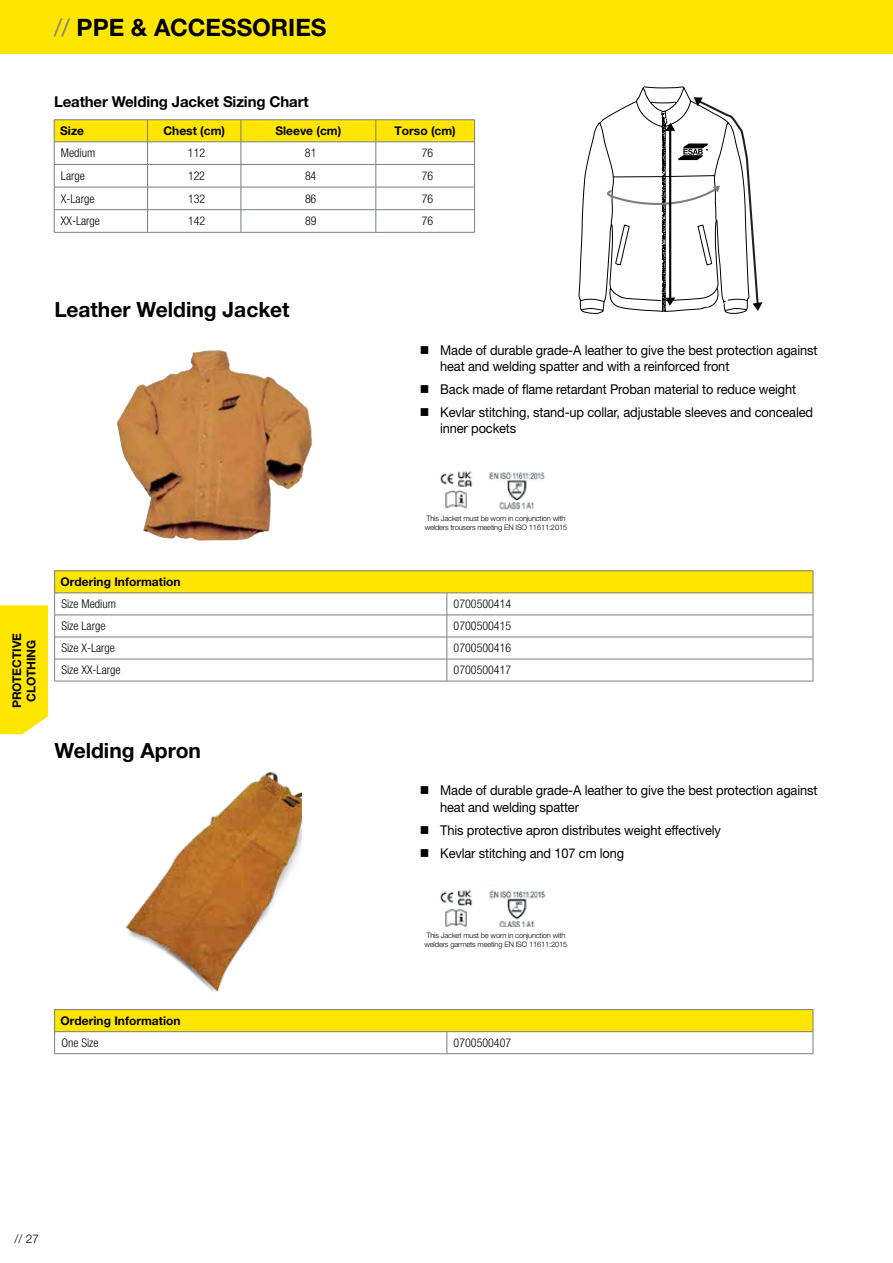
<style>
.page{position:relative;width:893px;height:1263px;background:#fff}
.page>*{position:absolute;margin:0;border:0;box-sizing:border-box;transform-origin:0 0}
.t1{font:700 24px "Helvetica Neue LTW1 G";color:#000}
.t2{font:700 21px "Helvetica Neue LTW1 G";color:#000}
.t3{font:700 15px "Helvetica Neue LT Std";letter-spacing:-.01em;color:#000}
.t4{font:13.5px/16.2px "Helvetica Neue LT Std";letter-spacing:-.01em;color:#000;scale:.95 1}
.t5{font:300 condensed 12px "Helvetica Neue LT Pro";color:#000}
.t6{font:700 12px "Helvetica Neue LT Pro";color:#000}
.t7{font:700 12px/14.4px "Helvetica Neue LTW1 G";color:#000;text-align:center}
.t8{font:300 12px "Helvetica Neue LT Pro";color:#000}
.t9{font:300 7.5px/9px "Helvetica Neue LT Std";letter-spacing:-.02em;color:#000}
.s1{font-weight:400;color:#808285}
</style>
<div class="page">
<div style="left:0;top:0;width:893px;height:54px;background:#ffe600"></div>
<div style="left:0;top:605px;width:48px;height:129px;background:#ffe600"></div>
<div style="left:55px;top:1010px;width:758px;height:22px;background:#ffe600"></div>
<hr style="left:54px;top:1009px;width:393px;height:1px;background:#797d82">
<hr style="left:447px;top:1009px;width:366px;height:1px;background:#797d82">
<hr style="left:54px;top:1031px;width:393px;height:1px;background:#797d82">
<svg style="left:54px;top:1010px;width:1px;height:43px"></svg>
<hr style="left:447px;top:1031px;width:366px;height:1px;background:#797d82">
<svg style="left:447px;top:1032px;width:1px;height:21px"></svg>
<svg style="left:813px;top:1010px;width:1px;height:43px"></svg>
<hr style="left:54px;top:1053px;width:393px;height:1px;background:#797d82">
<hr style="left:447px;top:1053px;width:366px;height:1px;background:#797d82">
<img style="left:125px;top:771px;width:177px;height:221px">
<img style="left:117px;top:350px;width:195px;height:191px">
<div style="left:55px;top:571px;width:758px;height:22px;background:#ffe600"></div>
<hr style="left:54px;top:571px;width:393px;height:1px;background:#797d82">
<hr style="left:447px;top:571px;width:366px;height:1px;background:#797d82">
<hr style="left:54px;top:593px;width:393px;height:1px;background:#797d82">
<hr style="left:447px;top:593px;width:366px;height:1px;background:#797d82">
<hr style="left:54px;top:615px;width:393px;height:1px;background:#797d82">
<hr style="left:447px;top:615px;width:366px;height:1px;background:#797d82">
<hr style="left:54px;top:637px;width:393px;height:1px;background:#797d82">
<hr style="left:447px;top:637px;width:366px;height:1px;background:#797d82">
<hr style="left:54px;top:659px;width:393px;height:1px;background:#797d82">
<svg style="left:54px;top:571px;width:1px;height:110px"></svg>
<hr style="left:447px;top:659px;width:366px;height:1px;background:#797d82">
<svg style="left:447px;top:593px;width:1px;height:88px"></svg>
<svg style="left:813px;top:571px;width:1px;height:110px"></svg>
<hr style="left:54px;top:681px;width:393px;height:1px;background:#797d82">
<hr style="left:447px;top:681px;width:366px;height:1px;background:#797d82">
<img style="left:440px;top:471px;width:105px;height:39px">
<img style="left:440px;top:890px;width:105px;height:37px">
<svg style="left:579px;top:87px;width:183px;height:227px"></svg>
<hr style="left:54px;top:119px;width:94px;height:1px;background:#797d82">
<hr style="left:148px;top:119px;width:93px;height:1px;background:#797d82">
<hr style="left:241px;top:119px;width:135px;height:1px;background:#797d82">
<hr style="left:376px;top:119px;width:99px;height:1px;background:#797d82">
<svg style="left:54px;top:120px;width:421px;height:112px"></svg>
<hr style="left:54px;top:232px;width:94px;height:1px;background:#797d82">
<hr style="left:148px;top:232px;width:93px;height:1px;background:#797d82">
<hr style="left:241px;top:232px;width:135px;height:1px;background:#797d82">
<hr style="left:376px;top:232px;width:99px;height:1px;background:#797d82">
<h1 class="t1" style="left:54px;top:12px;width:274px"><span class="s1">//</span> PPE &amp; ACCESSORIES</h1>
<p class="t3" style="left:54px;top:92px;width:256px">Leather Welding Jacket Sizing Chart</p>
<p class="t6" style="left:60px;top:123px;width:25px">Size</p>
<p class="t6" style="left:163px;top:123px;width:63px">Chest (cm)</p>
<p class="t6" style="left:275px;top:123px;width:67px">Sleeve (cm)</p>
<p class="t6" style="left:395px;top:123px;width:63px">Torso (cm)</p>
<p class="t5" style="left:61px;top:146px;width:36px">Medium</p>
<p class="t5" style="left:188px;top:146px;width:19px">112</p>
<p class="t5" style="left:305px;top:146px;width:13px">81</p>
<p class="t5" style="left:422px;top:146px;width:13px">76</p>
<p class="t5" style="left:61px;top:169px;width:25px">Large</p>
<p class="t5" style="left:188px;top:169px;width:19px">122</p>
<p class="t5" style="left:305px;top:169px;width:13px">84</p>
<p class="t5" style="left:422px;top:169px;width:13px">76</p>
<p class="t5" style="left:61px;top:192px;width:35px">X-Large</p>
<p class="t5" style="left:188px;top:192px;width:19px">132</p>
<p class="t5" style="left:305px;top:192px;width:13px">86</p>
<p class="t5" style="left:422px;top:192px;width:13px">76</p>
<p class="t5" style="left:61px;top:214px;width:41px">XX-Large</p>
<p class="t5" style="left:188px;top:214px;width:19px">142</p>
<p class="t5" style="left:305px;top:214px;width:13px">89</p>
<p class="t5" style="left:422px;top:214px;width:13px">76</p>
<h2 class="t2" style="left:54px;top:296px;width:237px">Leather Welding Jacket</h2>
<p class="t4" style="left:440px;top:342px;width:399px">Made of durable grade-A leather to give the best protection against heat and welding spatter and with a reinforced front</p>
<p class="t4" style="left:440px;top:378px;width:394px;line-height:23px">Back made of flame retardant Proban material to reduce weight<br>Kevlar stitching, stand-up collar, adjustable sleeves and concealed</p>
<p class="t4" style="left:440px;top:420px;width:82px">inner pockets</p>
<p class="t7" style="left:10px;top:708px;width:77px;rotate:-90deg">PROTECTIVE<br>CLOTHING</p>
<p class="t9" style="left:425px;top:513px;width:144px">This Jacket must be worn in conjunction with welders trousers meeting EN ISO 11611:2015</p>
<p class="t6" style="left:61px;top:574px;width:121px">Ordering Information</p>
<p class="t5" style="left:61px;top:597px;width:56px">Size Medium</p>
<p class="t5" style="left:454px;top:597px;width:59px">0700500414</p>
<p class="t5" style="left:61px;top:619px;width:46px">Size Large</p>
<p class="t5" style="left:454px;top:619px;width:59px">0700500415</p>
<p class="t5" style="left:61px;top:641px;width:55px">Size X-Large</p>
<p class="t5" style="left:454px;top:641px;width:59px">0700500416</p>
<p class="t5" style="left:61px;top:663px;width:61px">Size XX-Large</p>
<p class="t5" style="left:454px;top:663px;width:59px">0700500417</p>
<h2 class="t2" style="left:54px;top:737px;width:148px">Welding Apron</h2>
<p class="t4" style="left:440px;top:782px;width:399px">Made of durable grade-A leather to give the best protection against heat and welding spatter</p>
<p class="t4" style="left:440px;top:818px;width:297px;line-height:23px">This protective apron distributes weight effectively<br>Kevlar stitching and 107 cm long</p>
<p class="t9" style="left:424px;top:930px;width:144px">This Jacket must be worn in conjunction with welders garmets meeting EN ISO 11611:2015</p>
<p class="t6" style="left:61px;top:1013px;width:121px">Ordering Information</p>
<p class="t5" style="left:61px;top:1036px;width:39px">One Size</p>
<p class="t5" style="left:454px;top:1036px;width:59px">0700500407</p>
<p class="t8" style="left:15px;top:1231px;width:26px">// 27</p>
</div>
